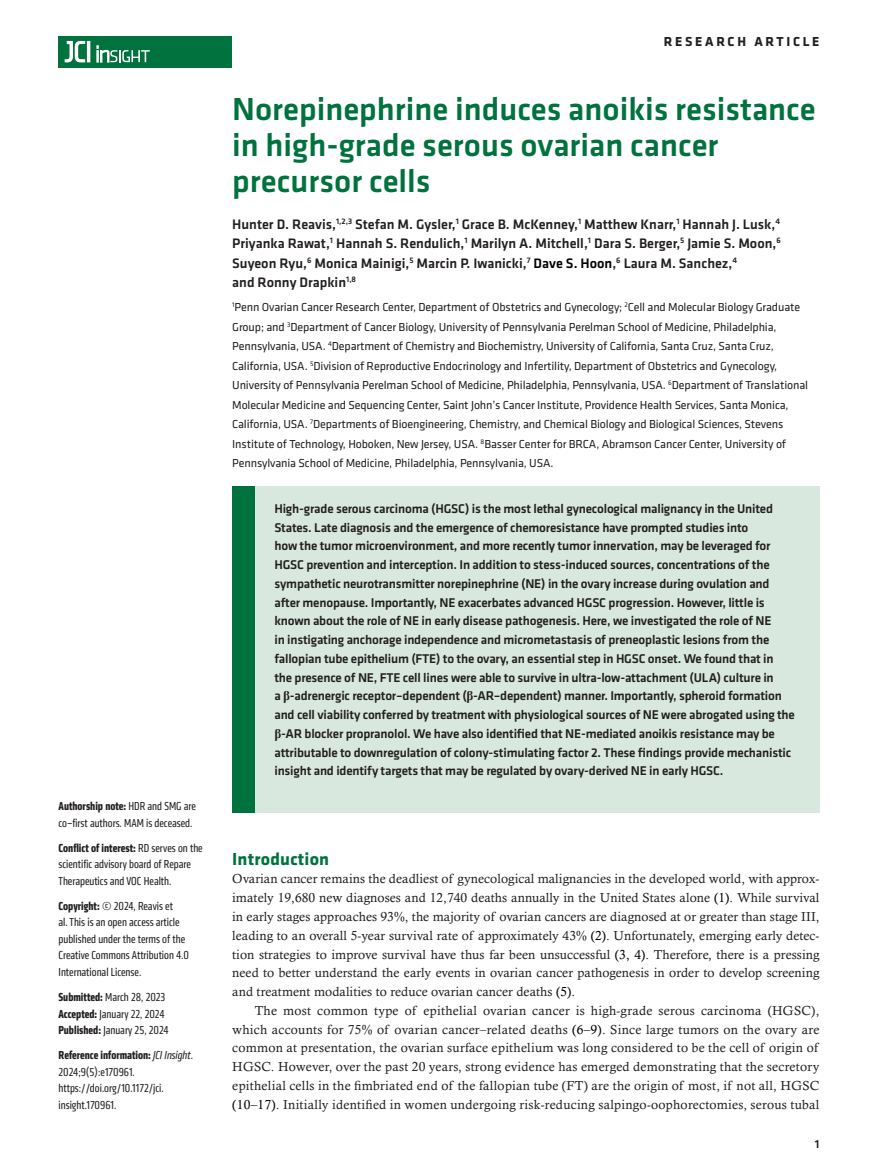
<style>
.page{position:relative;width:878px;height:1175px;background:#fff}
.page>*{position:absolute;margin:0;border:0;box-sizing:border-box;transform-origin:0 0}
.t1{font:500 33px/36px "Klavika Basic";color:#00723e}
.t2{font:700 18px "Klavika";letter-spacing:.01em;color:#00723e}
.t3{font:500 14.25px/19.5px "Klavika Basic";color:#231f20}
.t4{font:700 13.5px "Klavika Basic";letter-spacing:.2em;color:#231f20}
.t5{font:500 13.2px/18.8px "Klavika Basic";letter-spacing:-.015em;color:#231f20}
.t6{font:13.2px/18.8px "Calisto MT Std";letter-spacing:.01em;color:#231f20;text-align:justify}
.t7{font:12px/19.5px "Klavika";letter-spacing:-.01em;color:#231f20}
.t8{font:condensed 12px/16.5px "Klavika";color:#231f20}
.t9{font:500 12px "Klavika Basic";color:#231f20}
.s1{font-weight:700}
.s2{font-style:italic}
.s3{color:#000}
.s4{font-family:"Times New Roman";font-weight:700}
</style>
<div class="page">
<div style="left:59px;top:36px;width:173px;height:31px;background:#00723e"></div>
<hr style="left:87px;top:41px;width:3px;height:21px;background:#fff">
<svg style="left:64px;top:41px;width:21px;height:22px"></svg>
<svg style="left:97px;top:46px;width:53px;height:16px"></svg>
<div style="left:232px;top:486px;width:587px;height:327px;background:#d8e8df"></div>
<div style="left:232px;top:486px;width:22px;height:327px;background:#00723e"></div>
<p class="t8" style="left:59px;top:798px;width:139px"><span class="s1">Authorship note:</span> HDR and SMG are co–first authors. MAM is deceased.</p>
<p class="t8" style="left:59px;top:839px;width:146px"><span class="s1">Conflict of interest:</span> RD serves on the scientific advisory board of Repare<br>Therapeutics and VOC Health.</p>
<p class="t8" style="left:59px;top:897px;width:132px"><span class="s1">Copyright:</span> © 2024, Reavis et<br>al. This is an open access article published under the terms of the<br>Creative Commons Attribution 4.0<br>International License.</p>
<p class="t8" style="left:59px;top:988px;width:112px"><span class="s1">Submitted:</span> March 28, 2023<br><span class="s1">Accepted:</span> January 22, 2024<br><span class="s1">Published:</span> January 25, 2024</p>
<p class="t8" style="left:59px;top:1046px;width:136px"><span class="s1">Reference information:</span> <span class="s2">JCI Insight</span>.<br>2024;9(5):e170961. https://doi.org/10.1172/jci. insight.170961.</p>
<p class="t4" style="left:663px;top:32px;width:157px">RESEARCH ARTICLE</p>
<h1 class="t1" style="left:232px;top:91px;width:585px">Norepinephrine induces anoikis resistance in high-grade serous ovarian cancer precursor cells</h1>
<p class="t3" style="left:232px;top:214px;width:550px">Hunter D. Reavis,<sup>1,2,3</sup> Stefan M. Gysler,<sup>1</sup> Grace B. McKenney,<sup>1</sup> Matthew Knarr,<sup>1</sup> Hannah J. Lusk,<sup>4<br></sup>Priyanka Rawat,<sup>1</sup> Hannah S. Rendulich,<sup>1</sup> Marilyn A. Mitchell,<sup>1</sup> Dara S. Berger,<sup>5</sup> Jamie S. Moon,<sup>6<br></sup>Suyeon Ryu,<sup>6</sup> Monica Mainigi,<sup>5</sup> Marcin P. Iwanicki,<sup>7</sup> <span class="s3">Dave S. Hoon</span>,<sup>6</sup> Laura M. Sanchez,<sup>4<br></sup>and Ronny Drapkin<sup>1,8</sup></p>
<p class="t7" style="left:232px;top:297px;width:577px"><sup>1</sup>Penn Ovarian Cancer Research Center, Department of Obstetrics and Gynecology; <sup>2</sup>Cell and Molecular Biology Graduate Group; and <sup>3</sup>Department of Cancer Biology, University of Pennsylvania Perelman School of Medicine, Philadelphia, Pennsylvania, USA. <sup>4</sup>Department of Chemistry and Biochemistry, University of California, Santa Cruz, Santa Cruz, California, USA. <sup>5</sup>Division of Reproductive Endocrinology and Infertility, Department of Obstetrics and Gynecology, University of Pennsylvania Perelman School of Medicine, Philadelphia, Pennsylvania, USA. <sup>6</sup>Department of Translational Molecular Medicine and Sequencing Center, Saint John’s Cancer Institute, Providence Health Services, Santa Monica, California, USA. <sup>7</sup>Departments of Bioengineering, Chemistry, and Chemical Biology and Biological Sciences, Stevens Institute of Technology, Hoboken, New Jersey, USA. <sup>8</sup>Basser Center for BRCA, Abramson Cancer Center, University of Pennsylvania School of Medicine, Philadelphia, Pennsylvania, USA.</p>
<p class="t5" style="left:274px;top:498px;width:522px">High-grade serous carcinoma (HGSC) is the most lethal gynecological malignancy in the United States. Late diagnosis and the emergence of chemoresistance have prompted studies into<br>how the tumor microenvironment, and more recently tumor innervation, may be leveraged for HGSC prevention and interception. In addition to stess-induced sources, concentrations of the sympathetic neurotransmitter norepinephrine (NE) in the ovary increase during ovulation and after menopause. Importantly, NE exacerbates advanced HGSC progression. However, little is known about the role of NE in early disease pathogenesis. Here, we investigated the role of NE<br>in instigating anchorage independence and micrometastasis of preneoplastic lesions from the fallopian tube epithelium (FTE) to the ovary, an essential step in HGSC onset. We found that in<br>the presence of NE, FTE cell lines were able to survive in ultra-low-attachment (ULA) culture in<br>a <span class="s4">β</span>-adrenergic receptor–dependent (<span class="s4">β</span>-AR–dependent) manner. Importantly, spheroid formation and cell viability conferred by treatment with physiological sources of NE were abrogated using the <span class="s4">β</span>-AR blocker propranolol. We have also identified that NE-mediated anoikis resistance may be attributable to downregulation of colony-stimulating factor 2. These findings provide mechanistic insight and identify targets that may be regulated by ovary-derived NE in early HGSC.</p>
<h2 class="t2" style="left:232px;top:845px;width:98px">Introduction</h2>
<p class="t6" style="left:232px;top:869px;width:588px">Ovarian cancer remains the deadliest of gynecological malignancies in the developed world, with approx&shy;imately 19,680 new diagnoses and 12,740 deaths annually in the United States alone <span class="s3">(1)</span>. While survival in early stages approaches 93%, the majority of ovarian cancers are diagnosed at or greater than stage III, leading to an overall 5-year survival rate of approximately 43% <span class="s3">(2)</span>. Unfortunately, emerging early detec&shy;tion strategies to improve survival have thus far been unsuccessful <span class="s3">(3, 4)</span>. Therefore, there is a pressing need to better understand the early events in ovarian cancer pathogenesis in order to develop screening and treatment modalities to reduce ovarian cancer deaths <span class="s3">(5)</span>.</p>
<p class="t6" style="left:232px;top:1001px;width:588px;text-indent:22px">The most common type of epithelial ovarian cancer is high-grade serous carcinoma (HGSC), which accounts for 75% of ovarian cancer–related deaths <span class="s3">(6–9)</span>. Since large tumors on the ovary are common at presentation, the ovarian surface epithelium was long considered to be the cell of origin of HGSC. However, over the past 20 years, strong evidence has emerged demonstrating that the secretory epithelial cells in the fimbriated end of the fallopian tube (FT) are the origin of most, if not all, HGSC <span class="s3">(10–17)</span>. Initially identified in women undergoing risk-reducing salpingo-oophorectomies, serous tubal</p>
<p class="t9" style="left:814px;top:1135px;width:6px">1</p>
</div>
